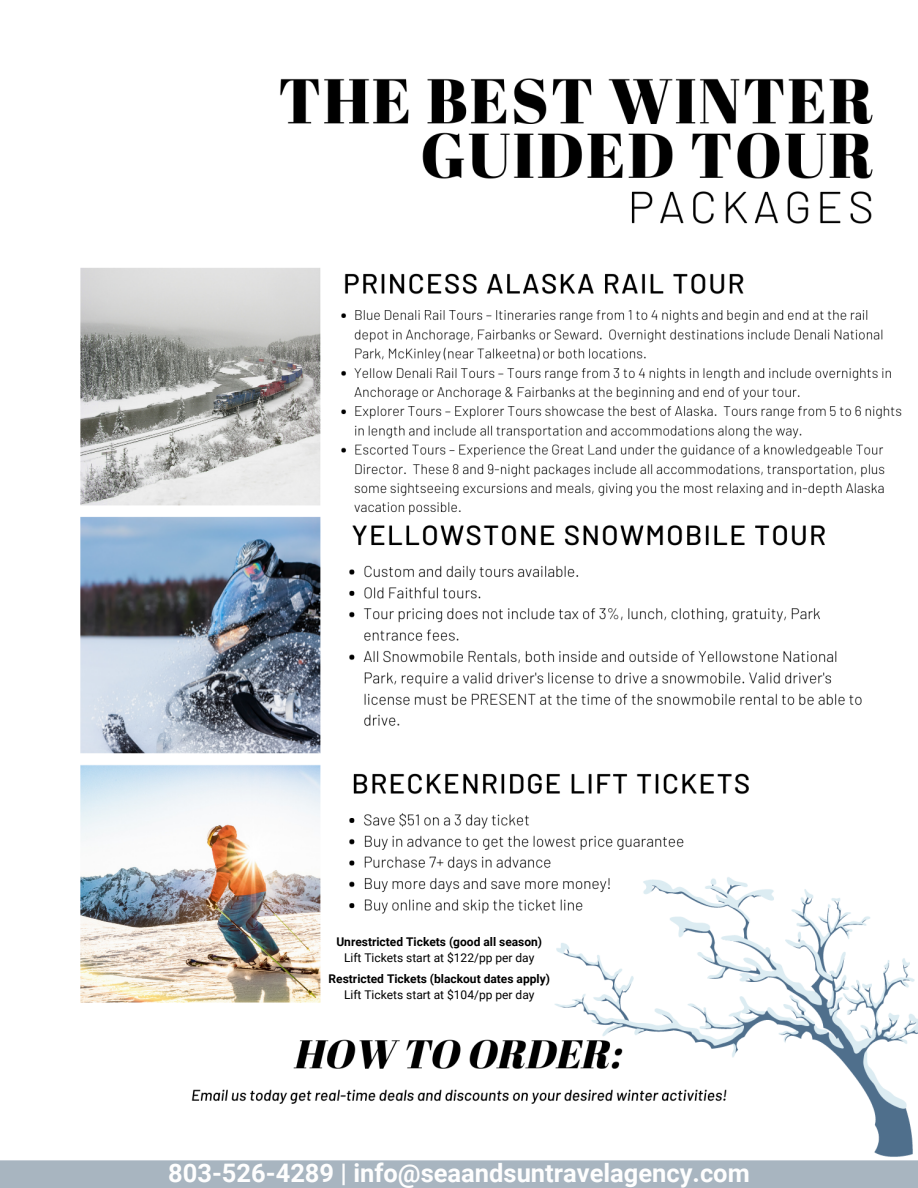
<style>
.page{position:relative;width:918px;height:1188px;background:#fff}
.page>*{position:absolute;margin:0;border:0;box-sizing:border-box;transform-origin:0 0}
.t1{font:700 25.5px "Roboto";color:#fefefe}
.t2{font:700 12px "Roboto";color:#000}
.t3{font:12px "Roboto";color:#000}
</style>
<div class="page">
<img style="left:0;top:78px;width:918px;height:1110px">
<svg style="left:339px;top:922px;width:166px;height:92px"></svg>
<p class="t2" style="left:336px;top:934px;width:207px">Unrestricted Tickets (good all season)</p>
<p class="t3" style="left:344px;top:950px;width:192px">Lift Tickets start at $122/pp per day</p>
<p class="t2" style="left:329px;top:972px;width:223px">Restricted Tickets (blackout dates apply)</p>
<p class="t3" style="left:344px;top:988px;width:192px">Lift Tickets start at $104/pp per day</p>
<p class="t1" style="left:168px;top:1158px;width:583px">803-526-4289 | info@seaandsuntravelagency.com</p>
</div>
